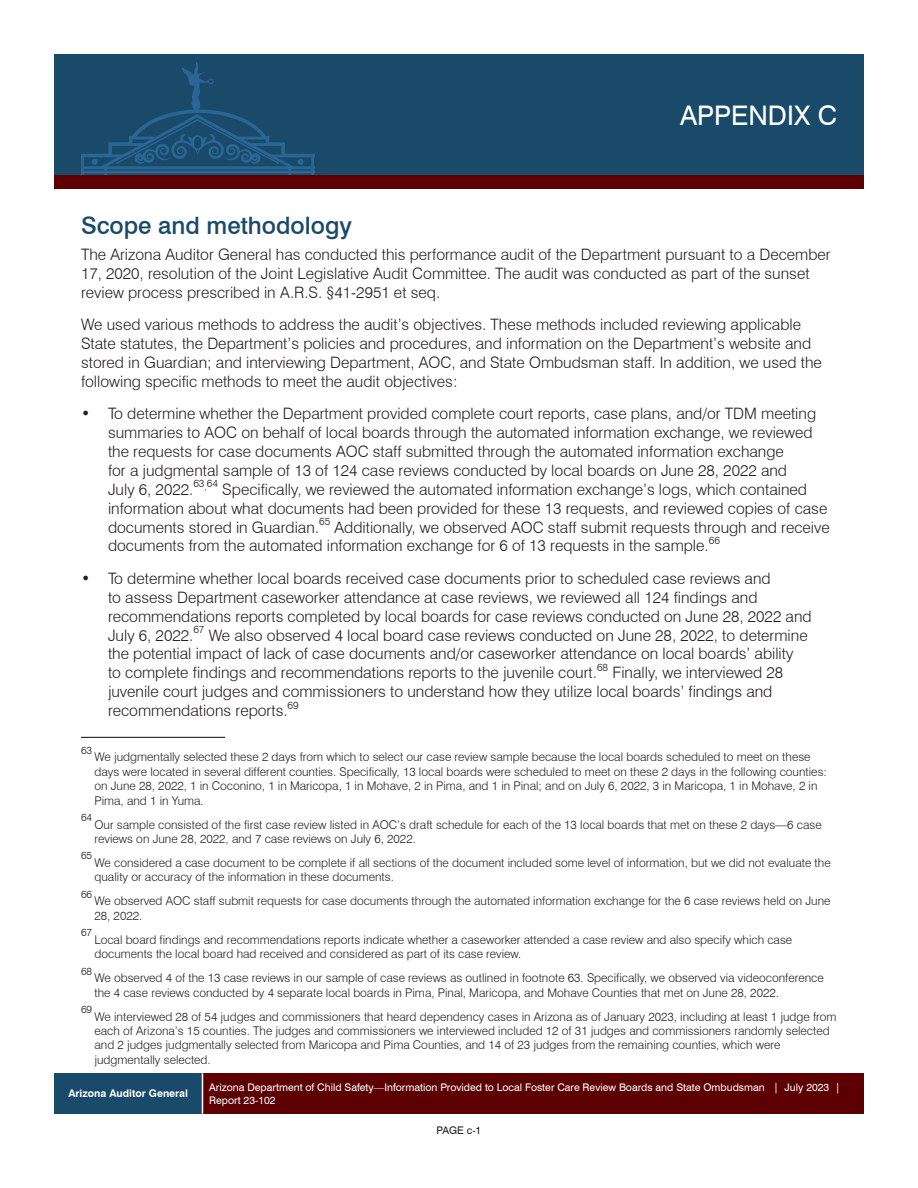
<style>
.page{position:relative;width:918px;height:1188px;background:#fff}
.page>*{position:absolute;margin:0;border:0;box-sizing:border-box;transform-origin:0 0}
.t1{font:27px "Swiss 721 BT";color:#fff}
.t2{font:500 24px "Swiss 721 BT";color:#194a6a}
.t3{font:300 15.75px/18.9px "Swiss 721 BT";color:#231f20}
.t4{font:300 12px/14.4px "Swiss 721 BT";color:#231f20}
.t5{font:10.5px/12.6px "Swiss 721 BT";color:#fff}
.t6{font:300 10.5px "Swiss 721 BT";color:#231f20}
.t7{font:700 10.5px "Swiss 721 BT";color:#fff}
.t8{font:10.5px "Swiss 721 BT";color:#231f20}
.s1{font-weight:700}
</style>
<div class="page">
<div style="left:54px;top:54px;width:810px;height:122px;background:#194a6a"></div>
<div style="left:54px;top:176px;width:810px;height:13px;background:#5c0004"></div>
<svg style="left:81px;top:62px;width:233px;height:112px"></svg>
<div style="left:54px;top:1073px;width:148px;height:41px;background:#194a6a"></div>
<div style="left:202px;top:1073px;width:662px;height:41px;background:#5c0004"></div>
<hr style="left:202px;top:1073px;width:1px;height:41px;background:#fff">
<hr style="left:81px;top:737px;width:144px;height:1px;background:#231f20">
<h1 class="t1" style="left:680px;top:99px;width:158px">APPENDIX C</h1>
<h2 class="t2" style="left:81px;top:211px;width:272px">Scope and methodology</h2>
<p class="t3" style="left:81px;top:245px;width:751px">The Arizona Auditor General has conducted this performance audit of the Department pursuant to a December<br>17, 2020, resolution of the Joint Legislative Audit Committee. The audit was conducted as part of the sunset review process prescribed in A.R.S. §41-2951 et seq.</p>
<p class="t3" style="left:81px;top:315px;width:742px">We used various methods to address the audit’s objectives. These methods included reviewing applicable State statutes, the Department’s policies and procedures, and information on the Department’s website and stored in Guardian; and interviewing Department, AOC, and State Ombudsman staff. In addition, we used the following specific methods to meet the audit objectives:</p>
<p class="t3" style="left:108px;top:404px;width:710px;text-indent:-27px"><span class="s1">•</span> To determine whether the Department provided complete court reports, case plans, and/or TDM meeting summaries to AOC on behalf of local boards through the automated information exchange, we reviewed the requests for case documents AOC staff submitted through the automated information exchange<br>for a judgmental sample of 13 of 124 case reviews conducted by local boards on June 28, 2022 and July 6, 2022.</p>
<p class="t6" style="left:193px;top:477px;width:26px">63<sub>,</sub>64</p>
<p class="t3" style="left:108px;top:480px;width:721px;text-indent:114px">Specifically, we reviewed the automated information exchange’s logs, which contained information about what documents had been provided for these 13 requests, and reviewed copies of case documents stored in Guardian.</p>
<p class="t6" style="left:319px;top:515px;width:13px">65</p>
<p class="t3" style="left:108px;top:517px;width:723px;text-indent:226px">Additionally, we observed AOC staff submit requests through and receive documents from the automated information exchange for 6 of 13 requests in the sample.</p>
<p class="t6" style="left:709px;top:534px;width:13px">66</p>
<p class="t3" style="left:108px;top:569px;width:705px;text-indent:-27px"><span class="s1">•</span> To determine whether local boards received case documents prior to scheduled case reviews and<br>to assess Department caseworker attendance at case reviews, we reviewed all 124 findings and recommendations reports completed by local boards for case reviews conducted on June 28, 2022 and July 6, 2022.</p>
<p class="t6" style="left:193px;top:623px;width:13px">67</p>
<p class="t3" style="left:108px;top:625px;width:701px;text-indent:101px">We also observed 4 local board case reviews conducted on June 28, 2022, to determine the potential impact of lack of case documents and/or caseworker attendance on local boards’ ability to complete findings and recommendations reports to the juvenile court.</p>
<p class="t6" style="left:597px;top:661px;width:13px">68</p>
<p class="t3" style="left:108px;top:663px;width:677px;text-indent:504px">Finally, we interviewed 28 juvenile court judges and commissioners to understand how they utilize local boards’ findings and recommendations reports.</p>
<p class="t6" style="left:288px;top:699px;width:13px">69</p>
<p class="t6" style="left:81px;top:744px;width:13px">63</p>
<p class="t4" style="left:94px;top:750px;width:734px">We judgmentally selected these 2 days from which to select our case review sample because the local boards scheduled to meet on these days were located in several different counties. Specifically, 13 local boards were scheduled to meet on these 2 days in the following counties: on June 28, 2022, 1 in Coconino, 1 in Maricopa, 1 in Mohave, 2 in Pima, and 1 in Pinal; and on July 6, 2022, 3 in Maricopa, 1 in Mohave, 2 in Pima, and 1 in Yuma.</p>
<p class="t6" style="left:81px;top:811px;width:13px">64</p>
<p class="t4" style="left:94px;top:817px;width:729px">Our sample consisted of the first case review listed in AOC’s draft schedule for each of the 13 local boards that met on these 2 days—6 case reviews on June 28, 2022, and 7 case reviews on July 6, 2022.</p>
<p class="t6" style="left:81px;top:849px;width:13px">65</p>
<p class="t4" style="left:94px;top:855px;width:738px">We considered a case document to be complete if all sections of the document included some level of information, but we did not evaluate the quality or accuracy of the information in these documents.</p>
<p class="t6" style="left:81px;top:888px;width:13px">66</p>
<p class="t4" style="left:94px;top:894px;width:738px">We observed AOC staff submit requests for case documents through the automated information exchange for the 6 case reviews held on June<br>28, 2022.</p>
<p class="t6" style="left:81px;top:926px;width:13px">67</p>
<p class="t4" style="left:94px;top:932px;width:699px">Local board findings and recommendations reports indicate whether a caseworker attended a case review and also specify which case documents the local board had received and considered as part of its case review.</p>
<p class="t6" style="left:81px;top:965px;width:13px">68</p>
<p class="t4" style="left:94px;top:971px;width:731px">We observed 4 of the 13 case reviews in our sample of case reviews as outlined in footnote 63. Specifically, we observed via videoconference the 4 case reviews conducted by 4 separate local boards in Pima, Pinal, Maricopa, and Mohave Counties that met on June 28, 2022.</p>
<p class="t6" style="left:81px;top:1003px;width:13px">69</p>
<p class="t4" style="left:94px;top:1009px;width:744px">We interviewed 28 of 54 judges and commissioners that heard dependency cases in Arizona as of January 2023, including at least 1 judge from each of Arizona’s 15 counties. The judges and commissioners we interviewed included 12 of 31 judges and commissioners randomly selected and 2 judges judgmentally selected from Maricopa and Pima Counties, and 14 of 23 judges from the remaining counties, which were judgmentally selected.</p>
<p class="t7" style="left:68px;top:1087px;width:121px">Arizona Auditor General</p>
<p class="t5" style="left:209px;top:1081px;width:633px">Arizona Department of Child Safety—Information Provided to Local Foster Care Review Boards and State Ombudsman | July 2023 |<br>Report 23-102</p>
<p class="t5" style="left:218px;top:1081px;width:633px">Arizona Department of Child Safety—Information Provided to Local Foster Care Review Boards and S ate Ombudsman | July 2023 |</p>
<p class="t8" style="left:437px;top:1124px;width:46px">PAGE c-1</p>
</div>
